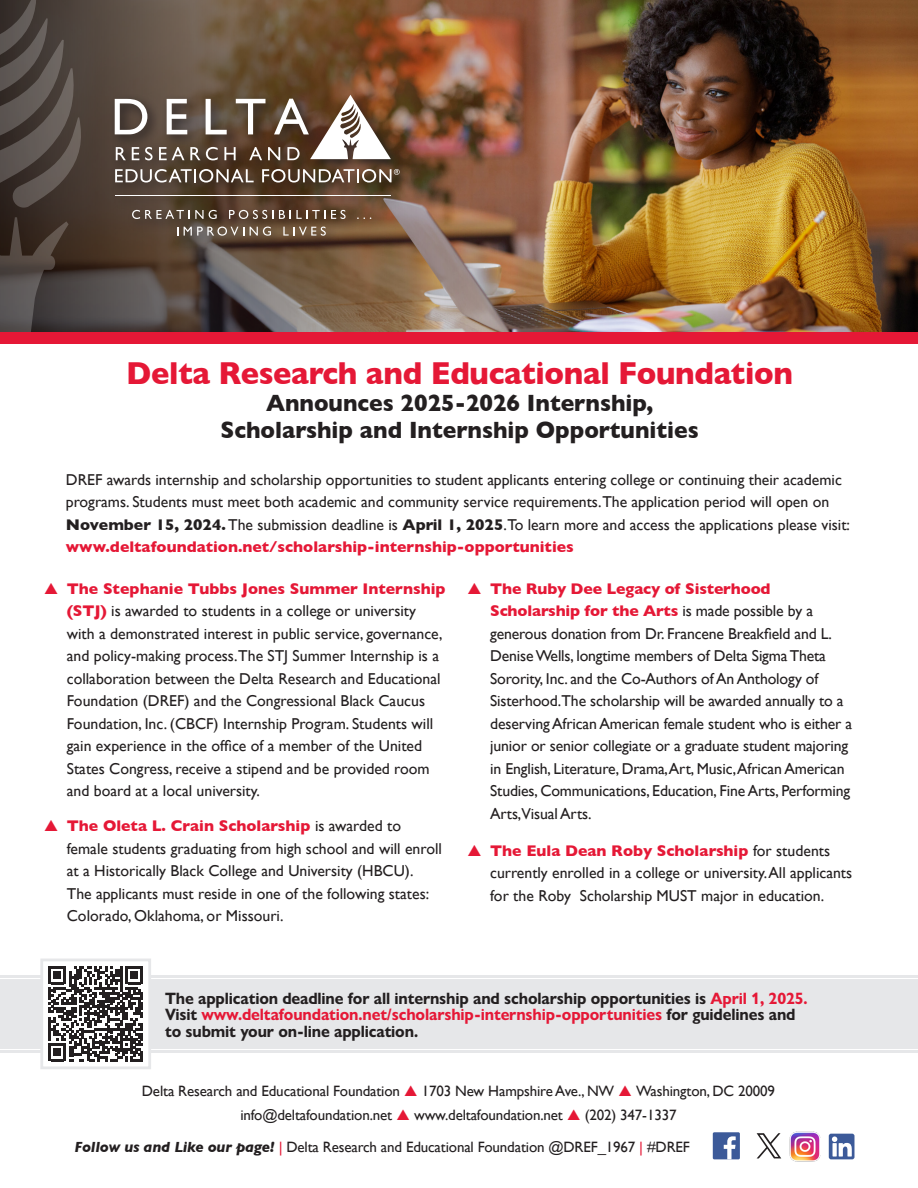
<style>
.page{position:relative;width:918px;height:1188px;background:#fff}
.page>*{position:absolute;margin:0;border:0;box-sizing:border-box;transform-origin:0 0}
.head{font:700 32.25px "Gill Sans";letter-spacing:-.01em;color:#e51836;scale:.95 1}
.head-2{font:700 24px "Gill Sans";color:#231f20;scale:.95 1}
.head-3{font:700 16.5px/16.5px "Gill Sans Nova";letter-spacing:-.01em;color:#231f20;scale:.95 1}
.t1{font:15.75px/22.5px "Gill Sans";color:#231f20}
.head-4{font:15px "Gill Sans";letter-spacing:-.01em;color:#231f20}
.s1{font-weight:700}
.s2{font-weight:700;color:#e51836}
.s3{color:#e51836}
.s4{font-weight:700;font-style:italic}
</style>
<div class="page">
<img style="left:524px;top:0;width:394px;height:332px">
<div style="left:0;top:979px;width:918px;height:69px;background:#e6e7e9"></div>
<hr style="left:0;top:975px;width:918px;height:2px;background:#e6e7e9">
<hr style="left:0;top:1050px;width:918px;height:3px;background:#e6e7e9">
<div style="left:42px;top:960px;width:108px;height:108px;background:#fff"></div>
<svg style="left:48px;top:966px;width:95px;height:95px"></svg>
<div style="left:40px;top:959px;width:111px;height:110px;border:3px solid #e6e7e9"></div>
<img style="left:0;top:0;width:524px;height:332px">
<div style="left:110px;top:91px;width:304px;height:159px;background:#231f20;opacity:.87"></div>
<hr style="left:116px;top:195px;width:275px;height:1px;background:#fff">
<svg style="left:132px;top:210px;width:85px;height:9px"></svg>
<svg style="left:229px;top:210px;width:117px;height:9px"></svg>
<svg style="left:357px;top:217px;width:14px;height:2px"></svg>
<svg style="left:184px;top:227px;width:60px;height:9px"></svg>
<svg style="left:250px;top:227px;width:21px;height:9px"></svg>
<svg style="left:283px;top:227px;width:43px;height:9px"></svg>
<svg style="left:115px;top:99px;width:32px;height:35px"></svg>
<svg style="left:116px;top:147px;width:10px;height:13px"></svg>
<svg style="left:132px;top:147px;width:7px;height:13px"></svg>
<svg style="left:145px;top:147px;width:8px;height:13px"></svg>
<svg style="left:159px;top:95px;width:232px;height:65px"></svg>
<svg style="left:115px;top:169px;width:139px;height:14px"></svg>
<svg style="left:262px;top:169px;width:138px;height:14px"></svg>
<div style="left:713px;top:1132px;width:27px;height:27px;background:#3c5a99"></div>
<svg style="left:724px;top:1136px;width:12px;height:23px"></svg>
<img style="left:790px;top:1131px;width:30px;height:31px">
<svg style="left:757px;top:1133px;width:24px;height:25px"></svg>
<svg style="left:0;top:0;width:82px;height:209px;background:#504742"></svg>
<svg style="left:0;top:217px;width:69px;height:115px;background:#463d3a"></svg>
<div style="left:0;top:332px;width:918px;height:12px;background:#e51836"></div>
<svg style="left:829px;top:1134px;width:25px;height:25px"></svg>
<p class="head" style="left:126px;top:348px;width:703px">Delta Research and Educational Foundation</p>
<p class="head-2" style="left:266px;top:384px;width:409px">Announces 2025-2026 Internship,</p>
<p class="head-2" style="left:220px;top:411px;width:505px">Scholarship and Internship Opportunities</p>
<p class="t1" style="left:66px;top:468px;width:786px">DREF awards internship and scholarship opportunities to student applicants entering college or continuing their academic programs. Students must meet both academic and community service requirements.The application period will open on <span class="s1">November 15, 2024.</span> The submission deadline is <span class="s1">April 1, 2025</span>.To learn more and access the applications please visit: <span class="s2">www.deltafoundation.net/scholarship-internship-opportunities</span></p>
<p class="t1" style="left:67px;top:577px;width:380px;text-indent:-23px"><span class="s3">▲</span> <span class="s2">The Stephanie Tubbs Jones Summer Internship (STJ)</span> is awarded to students in a college or university with a demonstrated interest in public service, governance, and policy-making process.The STJ Summer Internship is a collaboration between the Delta Research and Educational Foundation (DREF) and the Congressional Black Caucus Foundation, Inc. (CBCF) Internship Program. Students will gain experience in the office of a member of the United States Congress, receive a stipend and be provided room and board at a local university.</p>
<p class="t1" style="left:67px;top:814px;width:377px;text-indent:-23px"><span class="s3">▲</span> <span class="s2">The Oleta L. Crain Scholarship</span> is awarded to female students graduating from high school and will enroll at a Historically Black College and University (HBCU).<br>The applicants must reside in one of the following states:<br>Colorado, Oklahoma, or Missouri.</p>
<p class="t1" style="left:490px;top:577px;width:363px;text-indent:-23px"><span class="s3">▲</span> <span class="s2">The Ruby Dee Legacy of Sisterhood Scholarship for the Arts</span> is made possible by a generous donation from Dr. Francene Breakfield and L.<br>Denise Wells, longtime members of Delta Sigma Theta Sorority, Inc. and the Co-Authors of An Anthology of Sisterhood.The scholarship will be awarded annually to a deserving African American female student who is either a junior or senior collegiate or a graduate student majoring in English, Literature, Drama,Art, Music,African American Studies, Communications, Education, Fine Arts, Performing Arts,Visual Arts.</p>
<p class="t1" style="left:490px;top:839px;width:364px;text-indent:-23px"><span class="s3">▲</span> <span class="s2">The Eula Dean Roby Scholarship</span> for students currently enrolled in a college or university. All applicants for the Roby Scholarship MUST major in education.</p>
<p class="head-3" style="left:165px;top:990px;width:678px">The application deadline for all internship and scholarship opportunities is <span class="s3">April 1, 2025.<br></span>Visit <span class="s3">www.deltafoundation.net/scholarship-internship-opportunities</span> for guidelines and to submit your on-line application.</p>
<p class="head-4" style="left:142px;top:1082px;width:635px">Delta Research and Educational Foundation <span class="s3">▲</span> 1703 New Hampshire Ave., NW <span class="s3">▲</span> Washington, DC 20009</p>
<p class="head-4" style="left:240px;top:1106px;width:438px">info@deltafoundation.net <span class="s3">▲</span> www.deltafoundation.net <span class="s3">▲</span> (202) 347-1337</p>
<p class="head-4" style="left:75px;top:1138px;width:617px"><span class="s4">Follow us and Like our page!</span> <span class="s3">|</span> Delta Research and Educational Foundation @DREF_1967 <span class="s3">|</span> #DREF</p>
</div>
